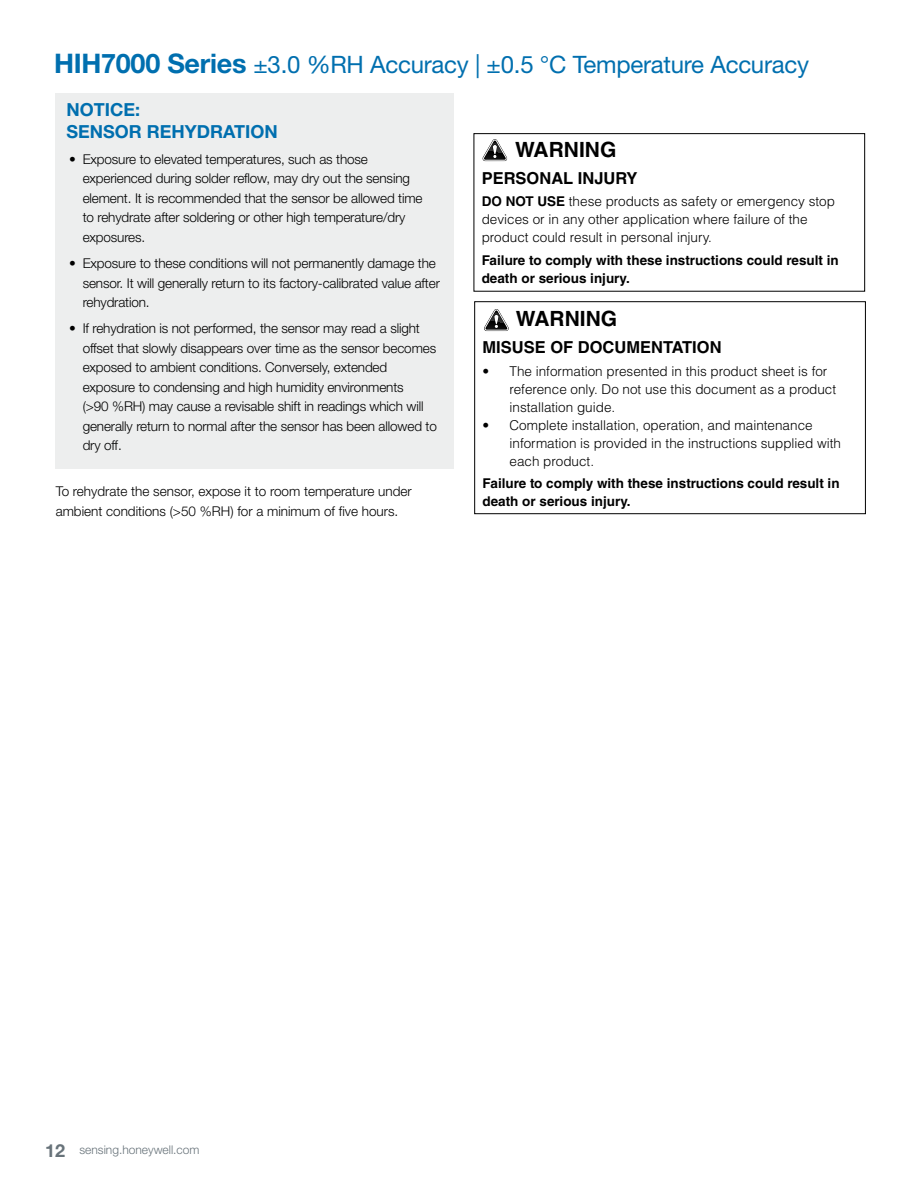
<style>
.page{position:relative;width:918px;height:1188px;background:#fff}
.page>*{position:absolute;margin:0;border:0;box-sizing:border-box;transform-origin:0 0}
.t1{font:24px "Helvetica Neue LT Std";letter-spacing:-.01em;color:#006faf}
.t2{font:700 21px "Helvetica LT Std";color:#000}
.t3{font:700 18px/21.6px "Helvetica Neue LT Std";color:#006faf}
.t4{font:700 16.5px "Helvetica LT Std";color:#000}
.t5{font:300 13.5px/19.5px "Helvetica Neue LT Std";letter-spacing:-.01em;color:#000}
.t6{font:300 13.5px/18px "Helvetica LT Std";color:#000}
.t7{font:700 13.5px/18px "Helvetica LT Std";color:#000}
.t8{font:300 12px "Helvetica Neue LT Std";color:#68737a}
.s1{font-weight:700;font-size:27px}
.s2{font-weight:700}
.s3{font-weight:700;font-size:18px}
</style>
<div class="page">
<div style="left:55px;top:93px;width:399px;height:376px;background:#edeeee"></div>
<div style="left:474px;top:133px;width:391px;height:159px;border:1px solid #000"></div>
<div style="left:474px;top:301px;width:392px;height:213px;border:1px solid #000"></div>
<svg style="left:482px;top:139px;width:25px;height:22px"></svg>
<svg style="left:484px;top:309px;width:25px;height:22px"></svg>
<h1 class="t1" style="left:54px;top:50px;width:757px"><span class="s1">HIH7000 Series</span> ±3.0 %RH Accuracy | ±0.5 °C Temperature Accuracy</h1>
<h3 class="t3" style="left:67px;top:98px;width:213px">NOTICE:<br>SENSOR REHYDRATION</h3>
<p class="t5" style="left:83px;top:149px;width:341px;text-indent:-14px">• Exposure to elevated temperatures, such as those experienced during solder reflow, may dry out the sensing element. It is recommended that the sensor be allowed time to rehydrate after soldering or other high temperature/dry exposures.</p>
<p class="t5" style="left:83px;top:253px;width:359px;text-indent:-14px">• Exposure to these conditions will not permanently damage the sensor. It will generally return to its factory-calibrated value after rehydration.</p>
<p class="t5" style="left:83px;top:318px;width:356px;text-indent:-14px">• If rehydration is not performed, the sensor may read a slight offset that slowly disappears over time as the sensor becomes exposed to ambient conditions. Conversely, extended exposure to condensing and high humidity environments<br>(&gt;90 %RH) may cause a revisable shift in readings which will generally return to normal after the sensor has been allowed to dry off.</p>
<p class="t5" style="left:56px;top:481px;width:358px">To rehydrate the sensor, expose it to room temperature under ambient conditions (&gt;50 %RH) for a minimum of five hours.</p>
<h2 class="t2" style="left:515px;top:137px;width:103px">WARNING</h2>
<p class="t4" style="left:482px;top:168px;width:157px">PERSONAL INJURY</p>
<p class="t6" style="left:482px;top:193px;width:355px"><span class="s2">DO NOT USE</span> these products as safety or emergency stop devices or in any other application where failure of the product could result in personal injury.</p>
<p class="t7" style="left:482px;top:251px;width:359px">Failure to comply with these instructions could result in death or serious injury.</p>
<h2 class="t2" style="left:516px;top:306px;width:103px">WARNING</h2>
<p class="t4" style="left:483px;top:337px;width:241px">MISUSE OF DOCUMENTATION</p>
<p class="t6" style="left:510px;top:362px;width:328px;text-indent:-27px">• The information presented in this product sheet is for reference only. Do not use this document as a product installation guide.</p>
<p class="t6" style="left:510px;top:416px;width:333px;text-indent:-27px">• Complete installation, operation, and maintenance information is provided in the instructions supplied with each product.</p>
<p class="t7" style="left:483px;top:474px;width:359px">Failure to comply with these instructions could result in death or serious injury.</p>
<p class="t8" style="left:45px;top:1143px;width:156px"><span class="s3">12</span> sensing.honeywell.com</p>
</div>
